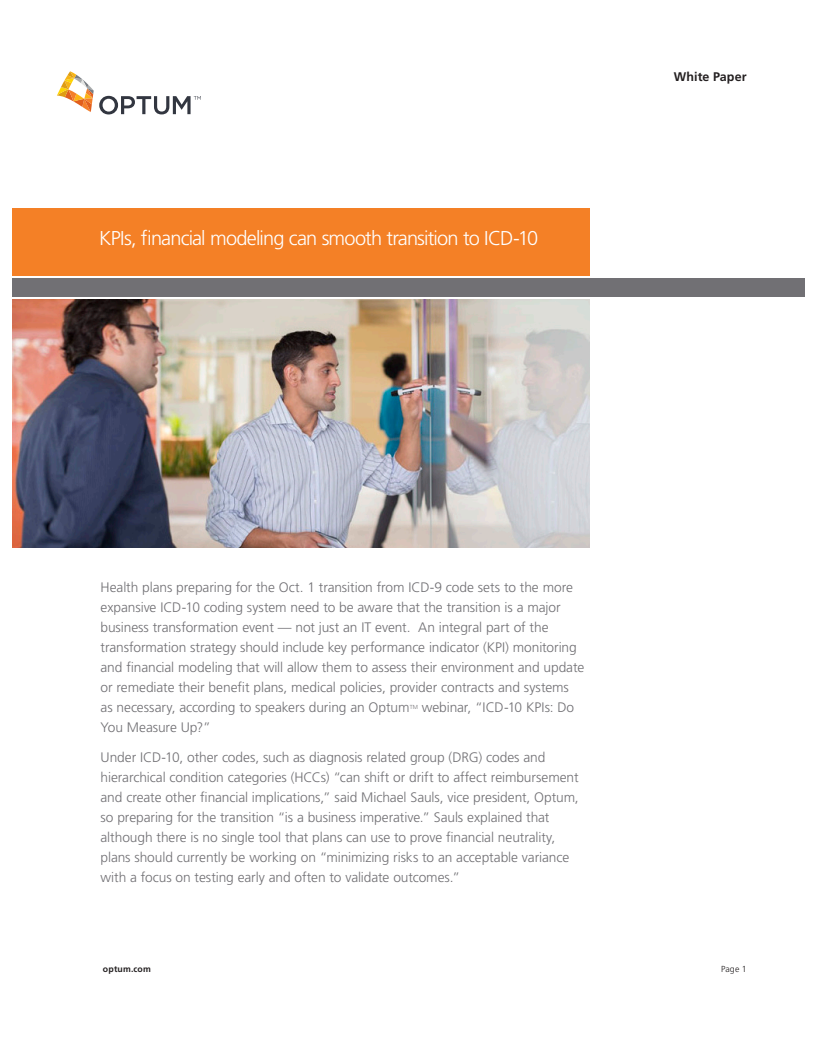
<style>
.page{position:relative;width:818px;height:1043px;background:#fff}
.page>*{position:absolute;margin:0;border:0;box-sizing:border-box;transform-origin:0 0}
.Title__2_lines{font:300 20px "Frutiger LT Std";letter-spacing:-.045em;color:#fff}
.Lead-in_copy{font:300 13.75px/20px "Frutiger LT Std";letter-spacing:-.005em;color:#717074}
.Header{font:700 12.5px "Frutiger LT Std";letter-spacing:.005em;color:#231f20}
.Sign-off_footer{font:700 8.75px "Frutiger LT Std";letter-spacing:.02em;color:#231f20}
.Sign-off_footer-2{font:300 8.75px "Frutiger LT Std";color:#231f20}
.Lead-in_copy-2{font:300 5.88px "Frutiger LT Std";color:#717074}
</style>
<div class="page">
<div style="left:12px;top:208px;width:577px;height:68px;background:#f48026"></div>
<div style="left:13px;top:278px;width:792px;height:18px;background:#717074"></div>
<img style="left:13px;top:299px;width:576px;height:248px">
<svg style="left:57px;top:71px;width:144px;height:43px"></svg>
<p class="Title__2_lines" style="left:99px;top:227px;width:440px">KPIs, financial modeling can smooth transition to ICD-10</p>
<p class="Header" style="left:674px;top:69px;width:74px">White Paper</p>
<p class="Lead-in_copy" style="left:101px;top:577px;width:485px">Health plans preparing for the Oct. 1 transition from ICD-9 code sets to the more expansive ICD-10 coding system need to be aware that the transition is a major business transformation event — not just an IT event. An integral part of the transformation strategy should include key performance indicator (KPI) monitoring and financial modeling that will allow them to assess their environment and update or remediate their benefit plans, medical policies, provider contracts and systems as necessary, according to speakers during an Optum</p>
<p class="Lead-in_copy-2" style="left:409px;top:703px;width:10px">TM</p>
<p class="Lead-in_copy" style="left:422px;top:697px;width:154px">webinar, “ICD-10 KPIs: Do</p>
<p class="Lead-in_copy" style="left:100px;top:717px;width:112px">You Measure Up?”</p>
<p class="Lead-in_copy" style="left:100px;top:747px;width:479px">Under ICD-10, other codes, such as diagnosis related group (DRG) codes and hierarchical condition categories (HCCs) “can shift or drift to affect reimbursement and create other financial implications,” said Michael Sauls, vice president, Optum, so preparing for the transition “is a business imperative.” Sauls explained that although there is no single tool that plans can use to prove financial neutrality, plans should currently be working on “minimizing risks to an acceptable variance with a focus on testing early and often to validate outcomes.”</p>
<p class="Sign-off_footer" style="left:103px;top:963px;width:49px">optum.com</p>
<p class="Sign-off_footer-2" style="left:721px;top:963px;width:27px">Page 1</p>
</div>
